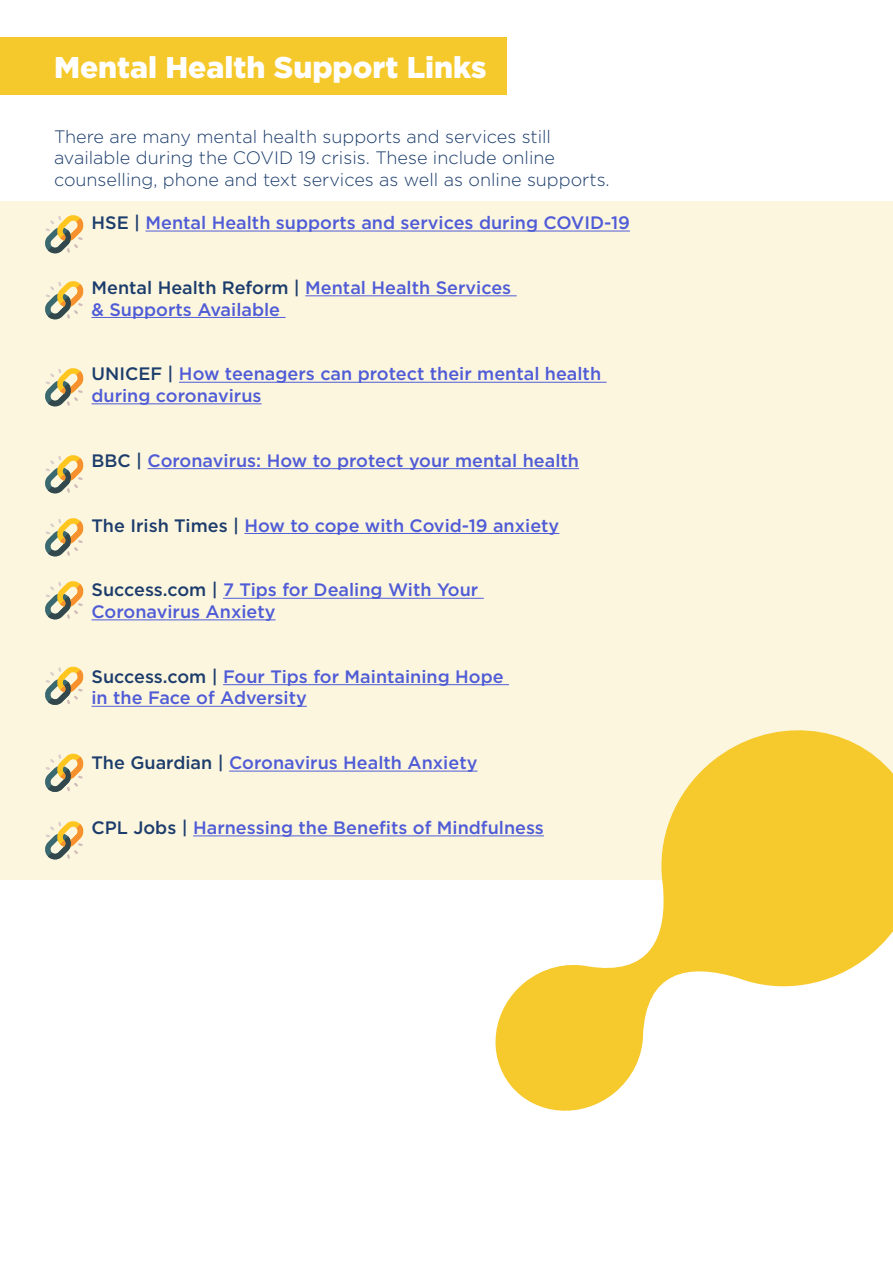
<style>
.page{position:relative;width:893px;height:1263px;background:#fff}
.page>*{position:absolute;margin:0;border:0;box-sizing:border-box;transform-origin:0 0}
.t1{font:900 30px "Gotham";color:#fff}
.t2{font:500 18px/21.6px "Gotham";color:#4f5cd6}
.t3{font:300 18px/21.6px "Gotham";color:#1c3d6c}
.s1{color:#1c3d6c}
</style>
<div class="page">
<div style="left:0;top:201px;width:893px;height:679px;background:#fdf6df"></div>
<div style="left:0;top:38px;width:506px;height:57px;background:#f5c82c"></div>
<hr style="left:146px;top:231px;width:484px;height:1px;background:#4f5cd6">
<hr style="left:305px;top:295px;width:212px;height:1px;background:#4f5cd6">
<hr style="left:92px;top:317px;width:194px;height:1px;background:#4f5cd6">
<hr style="left:179px;top:382px;width:428px;height:1px;background:#4f5cd6">
<hr style="left:92px;top:403px;width:170px;height:1px;background:#4f5cd6">
<hr style="left:148px;top:468px;width:431px;height:1px;background:#4f5cd6">
<hr style="left:244px;top:533px;width:315px;height:1px;background:#4f5cd6">
<hr style="left:223px;top:598px;width:261px;height:1px;background:#4f5cd6">
<hr style="left:92px;top:619px;width:184px;height:1px;background:#4f5cd6">
<hr style="left:223px;top:684px;width:286px;height:1px;background:#4f5cd6">
<hr style="left:92px;top:706px;width:215px;height:1px;background:#4f5cd6">
<hr style="left:229px;top:771px;width:248px;height:1px;background:#4f5cd6">
<hr style="left:193px;top:835px;width:351px;height:1px;background:#4f5cd6">
<svg style="left:45px;top:215px;width:38px;height:38px"></svg>
<svg style="left:45px;top:281px;width:38px;height:38px"></svg>
<svg style="left:45px;top:368px;width:38px;height:38px"></svg>
<svg style="left:45px;top:455px;width:38px;height:38px"></svg>
<svg style="left:45px;top:518px;width:38px;height:38px"></svg>
<svg style="left:45px;top:581px;width:38px;height:38px"></svg>
<svg style="left:45px;top:667px;width:38px;height:38px"></svg>
<svg style="left:45px;top:754px;width:38px;height:38px"></svg>
<svg style="left:45px;top:821px;width:38px;height:38px"></svg>
<svg style="left:486px;top:730px;width:407px;height:381px"></svg>
<h1 class="t1" style="left:54px;top:47px;width:434px">Mental Health Support Links</h1>
<p class="t3" style="left:54px;top:125px;width:557px">There are many mental health supports and services still available during the COVID 19 crisis. These include online counselling, phone and text services as well as online supports.</p>
<p class="t2" style="left:91px;top:212px;width:540px"><span class="s1">HSE |</span> Mental Health supports and services during COVID-19</p>
<p class="t2" style="left:91px;top:277px;width:421px"><span class="s1">Mental Health Reform |</span> Mental Health Services &amp; Supports Available</p>
<p class="t2" style="left:91px;top:363px;width:511px"><span class="s1">UNICEF |</span> How teenagers can protect their mental health during coronavirus</p>
<p class="t2" style="left:91px;top:449px;width:489px"><span class="s1">BBC |</span> Coronavirus: How to protect your mental health</p>
<p class="t2" style="left:91px;top:514px;width:469px"><span class="s1">The Irish Times |</span> How to cope with Covid-19 anxiety</p>
<p class="t2" style="left:91px;top:579px;width:388px"><span class="s1">Success.com |</span> 7 Tips for Dealing With Your<br>Coronavirus Anxiety</p>
<p class="t2" style="left:91px;top:665px;width:414px"><span class="s1">Success.com |</span> Four Tips for Maintaining Hope in the Face of Adversity</p>
<p class="t2" style="left:91px;top:752px;width:387px"><span class="s1">The Guardian |</span> Coronavirus Health Anxiety</p>
<p class="t2" style="left:91px;top:817px;width:454px"><span class="s1">CPL Jobs |</span> Harnessing the Benefits of Mindfulness</p>
</div>
